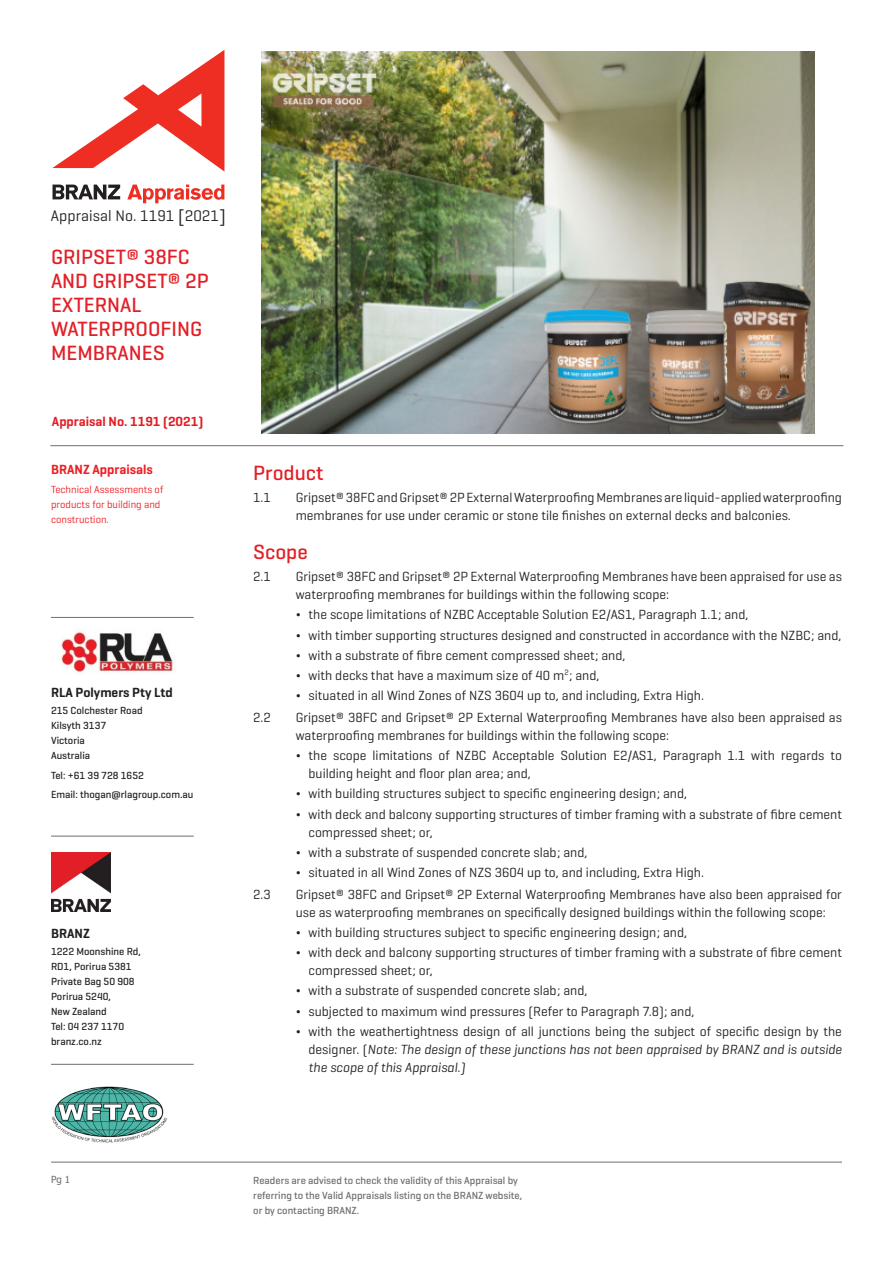
<style>
.page{position:relative;width:893px;height:1263px;background:#fff}
.page>*{position:absolute;margin:0;border:0;box-sizing:border-box;transform-origin:0 0}
.H3_Geo_P{font:500 21px/24px "Geogrotesque";color:#e21f26}
.t1{font:15.6px "Geogrotesque";letter-spacing:.005em;color:#231f20}
.t2{font:13.5px/18px "Geogrotesque";color:#231f20}
.t3{font:italic 13.5px/18px "Geogrotesque";color:#231f20;text-align:justify}
.H5_Geo_P{font:600 13.5px "Geogrotesque";color:#231f20}
.H4_Geo_P{font:600 13.5px "Geogrotesque";color:#e21f26}
.Body{font:600 13.5px "Geogrotesque";color:#ee1d23}
.Small_Body_Geo_P{font:500 10.5px/15px "Geogrotesque";color:#231f20}
.Small_Body_Geo_P-2{font:500 10.5px/15px "Geogrotesque";color:#6c6d70}
.Body-2{font:10.5px/15px "Geogrotesque";color:#ee1d23}
.t4{font:9.75px "Tahoma";color:#6c6d70}
.s1{font-size:18.3px}
.s2{font-weight:500}
.s3{font-weight:500;font-style:normal}
.s4{font-style:normal}
</style>
<div class="page">
<hr style="left:51px;top:617px;width:143px;height:1px;background:#6c6d70">
<hr style="left:51px;top:836px;width:143px;height:1px;background:#6c6d70">
<img style="left:51px;top:852px;width:60px;height:59px">
<hr style="left:51px;top:1064px;width:143px;height:1px;background:#6c6d70">
<hr style="left:50px;top:445px;width:793px;height:1px;background:#6c6d70">
<hr style="left:51px;top:1162px;width:791px;height:1px;background:#6c6d70">
<img style="left:51px;top:1086px;width:117px;height:57px">
<svg style="left:52px;top:50px;width:172px;height:122px"></svg>
<svg style="left:127px;top:185px;width:97px;height:18px"></svg>
<svg style="left:53px;top:185px;width:67px;height:14px"></svg>
<img style="left:61px;top:631px;width:114px;height:42px">
<img style="left:262px;top:51px;width:552px;height:382px">
<p class="t1" style="left:51px;top:206px;width:176px">Appraisal No. 1191 <span class="s1">[</span>2021<span class="s1">]</span></p>
<p class="H3_Geo_P" style="left:51px;top:245px;width:159px">GRIPSET® 38FC<br>AND GRIPSET® 2P<br>EXTERNAL<br>WATERPROOFING<br>MEMBRANES</p>
<p class="H4_Geo_P" style="left:52px;top:413px;width:153px">Appraisal No. 1191 (2021)</p>
<p class="Body" style="left:51px;top:461px;width:103px">BRANZ Appraisals</p>
<p class="Body-2" style="left:51px;top:482px;width:114px">Technical Assessments of products for building and construction.</p>
<p class="H5_Geo_P" style="left:51px;top:684px;width:123px">RLA Polymers Pty Ltd</p>
<p class="Small_Body_Geo_P" style="left:51px;top:703px;width:93px">215 Colchester Road</p>
<p class="Small_Body_Geo_P" style="left:51px;top:718px;width:57px">Kilsyth 3137</p>
<p class="Small_Body_Geo_P" style="left:51px;top:733px;width:35px">Victoria</p>
<p class="Small_Body_Geo_P" style="left:51px;top:748px;width:41px">Australia</p>
<p class="Small_Body_Geo_P" style="left:51px;top:767px;width:94px">Tel: +61 39 728 1652</p>
<p class="Small_Body_Geo_P" style="left:51px;top:786px;width:144px">Email: thogan@rlagroup.com.au</p>
<p class="H5_Geo_P" style="left:51px;top:925px;width:40px">BRANZ</p>
<p class="Small_Body_Geo_P" style="left:51px;top:944px;width:91px">1222 Moonshine Rd,</p>
<p class="Small_Body_Geo_P" style="left:51px;top:959px;width:82px">RD1, Porirua 5381</p>
<p class="Small_Body_Geo_P" style="left:51px;top:974px;width:85px">Private Bag 50 908</p>
<p class="Small_Body_Geo_P" style="left:51px;top:989px;width:62px">Porirua 5240,<br>New Zealand</p>
<p class="Small_Body_Geo_P" style="left:51px;top:1019px;width:75px">Tel: 04 237 1170</p>
<p class="Small_Body_Geo_P" style="left:51px;top:1034px;width:52px">branz.co.nz</p>
<p class="H3_Geo_P" style="left:253px;top:460px;width:72px">Product</p>
<p class="t2" style="left:253px;top:488px;width:19px">1.1</p>
<p class="t2" style="left:296px;top:488px;width:548px">Gripset® 38FC and Gripset® 2P External Waterproofing Membranes are liquid-applied waterproofing membranes for use under ceramic or stone tile finishes on external decks and balconies.</p>
<p class="H3_Geo_P" style="left:253px;top:539px;width:56px">Scope</p>
<p class="t2" style="left:253px;top:567px;width:19px">2.1</p>
<p class="t2" style="left:296px;top:567px;width:548px">Gripset® 38FC and Gripset® 2P External Waterproofing Membranes have been appraised for use as waterproofing membranes for buildings within the following scope:</p>
<p class="t2" style="left:296px;top:605px;width:454px"><span class="s2">¬</span> the scope limitations of NZBC Acceptable Solution E2/AS1, Paragraph 1.1; and,</p>
<p class="t2" style="left:296px;top:625px;width:547px"><span class="s2">¬</span> with timber supporting structures designed and constructed in accordance with the NZBC; and,</p>
<p class="t2" style="left:296px;top:646px;width:331px"><span class="s2">¬</span> with a substrate of fibre cement compressed sheet; and,</p>
<p class="t2" style="left:296px;top:666px;width:305px"><span class="s2">¬</span> with decks that have a maximum size of 40 m<sup>2</sup>; and,</p>
<p class="t2" style="left:296px;top:686px;width:410px"><span class="s2">¬</span> situated in all Wind Zones of NZS 3604 up to, and including, Extra High.</p>
<p class="t2" style="left:253px;top:708px;width:19px">2.2</p>
<p class="t2" style="left:296px;top:708px;width:548px">Gripset® 38FC and Gripset® 2P External Waterproofing Membranes have also been appraised as waterproofing membranes for buildings within the following scope:</p>
<p class="t2" style="left:309px;top:746px;width:535px;text-indent:-13px"><span class="s2">¬</span> the scope limitations of NZBC Acceptable Solution E2/AS1, Paragraph 1.1 with regards to building height and floor plan area; and,</p>
<p class="t2" style="left:296px;top:784px;width:393px"><span class="s2">¬</span> with building structures subject to specific engineering design; and,</p>
<p class="t2" style="left:309px;top:804px;width:535px;text-indent:-13px"><span class="s2">¬</span> with deck and balcony supporting structures of timber framing with a substrate of fibre cement compressed sheet; or,</p>
<p class="t2" style="left:296px;top:843px;width:293px"><span class="s2">¬</span> with a substrate of suspended concrete slab; and,</p>
<p class="t2" style="left:296px;top:863px;width:410px"><span class="s2">¬</span> situated in all Wind Zones of NZS 3604 up to, and including, Extra High.</p>
<p class="t2" style="left:253px;top:885px;width:19px">2.3</p>
<p class="t2" style="left:296px;top:885px;width:548px">Gripset® 38FC and Gripset® 2P External Waterproofing Membranes have also been appraised for use as waterproofing membranes on specifically designed buildings within the following scope:</p>
<p class="t2" style="left:296px;top:923px;width:393px"><span class="s2">¬</span> with building structures subject to specific engineering design; and,</p>
<p class="t2" style="left:309px;top:943px;width:535px;text-indent:-13px"><span class="s2">¬</span> with deck and balcony supporting structures of timber framing with a substrate of fibre cement compressed sheet; or,</p>
<p class="t2" style="left:296px;top:981px;width:293px"><span class="s2">¬</span> with a substrate of suspended concrete slab; and,</p>
<p class="t2" style="left:296px;top:1001px;width:400px"><span class="s2">¬</span> subjected to maximum wind pressures (Refer to Paragraph 7.8); and,</p>
<p class="t3" style="left:309px;top:1022px;width:535px;text-indent:-13px"><span class="s3">¬</span> <span class="s4">with the weathertightness design of all junctions being the subject of specific design by the designer. (</span>Note: The design of these junctions has not been appraised by BRANZ and is outside the scope of this Appraisal.)</p>
<p class="t4" style="left:51px;top:1173px;width:21px">Pg 1</p>
<p class="Small_Body_Geo_P-2" style="left:253px;top:1172px;width:270px">Readers are advised to check the validity of this Appraisal by referring to the Valid Appraisals listing on the BRANZ website, or by contacting BRANZ.</p>
</div>
